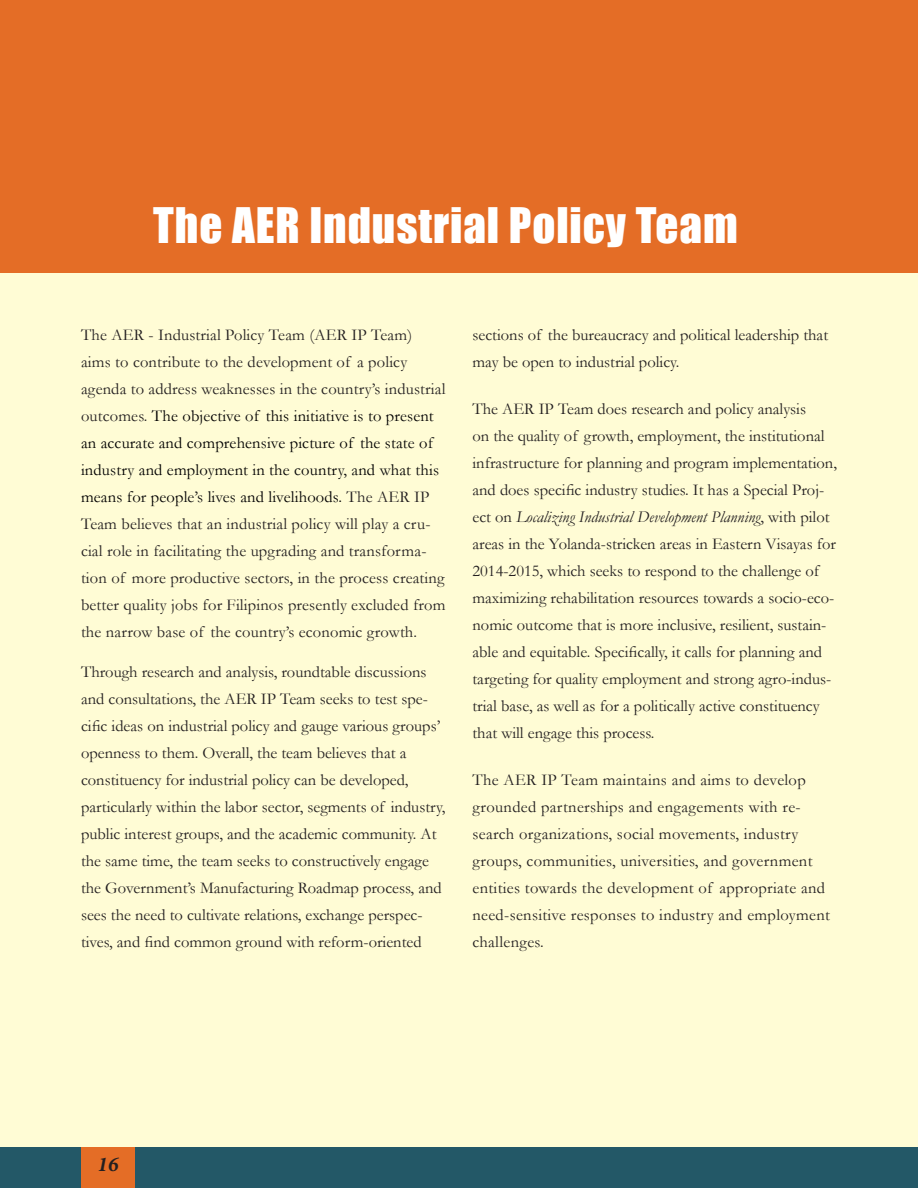
<style>
.page{position:relative;width:918px;height:1188px;background:#fff}
.page>*{position:absolute;margin:0;border:0;box-sizing:border-box;transform-origin:0 0}
.t1{font:45px "Impact";letter-spacing:.02em;color:#fff}
.t2{font:italic 700 21px "Minion Pro";color:#231f20}
.t3{font:16.5px/27px "Garamond";color:#231f20}
.t4{font:16.5px/27px "Garamond";letter-spacing:.02em;color:#231f20}
.s1{color:#000}
.s2{color:#0b0b0b}
.s3{font-style:italic}
</style>
<div class="page">
<div style="left:0;top:1148px;width:918px;height:40px;background:#235867"></div>
<div style="left:81px;top:1148px;width:54px;height:40px;background:#e46d26"></div>
<div style="left:0;top:256px;width:918px;height:892px;background:#fffcd5"></div>
<div style="left:0;top:0;width:918px;height:273px;background:#e46d26"></div>
<h1 class="t1" style="left:153px;top:190px;width:586px">The AER Industrial Policy Team</h1>
<p class="t3" style="left:81px;top:321px;width:366px">The AER - Industrial Policy Team (AER IP Team) aims to contribute to the development of a policy agenda to address weaknesses in the country’s industrial outcomes. <span class="s1">The obj</span><span class="s2">e</span><span class="s1">ctive</span> <span class="s2">o</span><span class="s1">f this initia</span><span class="s2">t</span><span class="s1">iv</span><span class="s2">e</span> <span class="s1">i</span><span class="s2">s</span> <span class="s1">to pr</span><span class="s2">e</span><span class="s1">sent an accurate and comprehen</span><span class="s2">s</span><span class="s1">ive picture of the stat</span><span class="s2">e</span> <span class="s1">o</span><span class="s2">f </span><span class="s1">indu</span><span class="s2">s</span><span class="s1">tr</span><span class="s2">y</span> <span class="s1">and emplo</span><span class="s2">y</span><span class="s1">ment in the</span> <span class="s2">c</span><span class="s1">ountr</span><span class="s2">y, a</span><span class="s1">nd</span> <span class="s2">w</span><span class="s1">hat</span> <span class="s2">t</span><span class="s1">hi</span><span class="s2">s </span><span class="s1">means fo</span><span class="s2">r</span> <span class="s1">peopl</span><span class="s2">e’s</span> <span class="s1">li</span><span class="s2">ves</span> <span class="s1">and livelihoods.</span> The AER IP Team believes that an industrial policy will play a cru&shy;cial role in facilitating the upgrading and transforma&shy;tion of more productive sectors, in the process creating better quality jobs for Filipinos presently excluded from the narrow base of the country’s economic growth.</p>
<p class="t3" style="left:81px;top:658px;width:366px">Through research and analysis, roundtable discussions and consultations, the AER IP Team seeks to test spe&shy;cific ideas on industrial policy and gauge various groups’ openness to them. Overall, the team believes that a constituency for industrial policy can be developed, particularly within the labor sector, segments of industry, public interest groups, and the academic community. At the same time, the team seeks to constructively engage the Government’s Manufacturing Roadmap process, and sees the need to cultivate relations, exchange perspec&shy;tives, and find common ground with reform-oriented</p>
<p class="t3" style="left:473px;top:321px;width:357px">sections of the bureaucracy and political leadership that may be open to industrial policy.</p>
<p class="t3" style="left:473px;top:395px;width:366px">The AER IP Team does research and policy analysis<br>on the quality of growth, employment, the institutional infrastructure for planning and program implementation, and does specific industry studies. It has a Special Proj&shy;ect on <span class="s3">Localizing Industrial Development Planning</span>, with pilot areas in the Yolanda-stricken areas in Eastern Visayas for 2014-2015, which seeks to respond to the challenge of maximizing rehabilitation resources towards a socio-eco&shy;nomic outcome that is more inclusive, resilient, sustain&shy;able and equitable. Specifically, it calls for planning and targeting for quality employment and strong agro-indus&shy;trial base, as well as for a politically active constituency that will engage this process.</p>
<p class="t4" style="left:473px;top:766px;width:359px">The AER IP Team maintains and aims to develop grounded partnerships and engagements with re&shy;search organizations, social movements, industry groups, communities, universities, and government entities towards the development of appropriate and need-sensitive responses to industry and employment challenges.</p>
<p class="t2" style="left:98px;top:1150px;width:22px">16</p>
</div>
